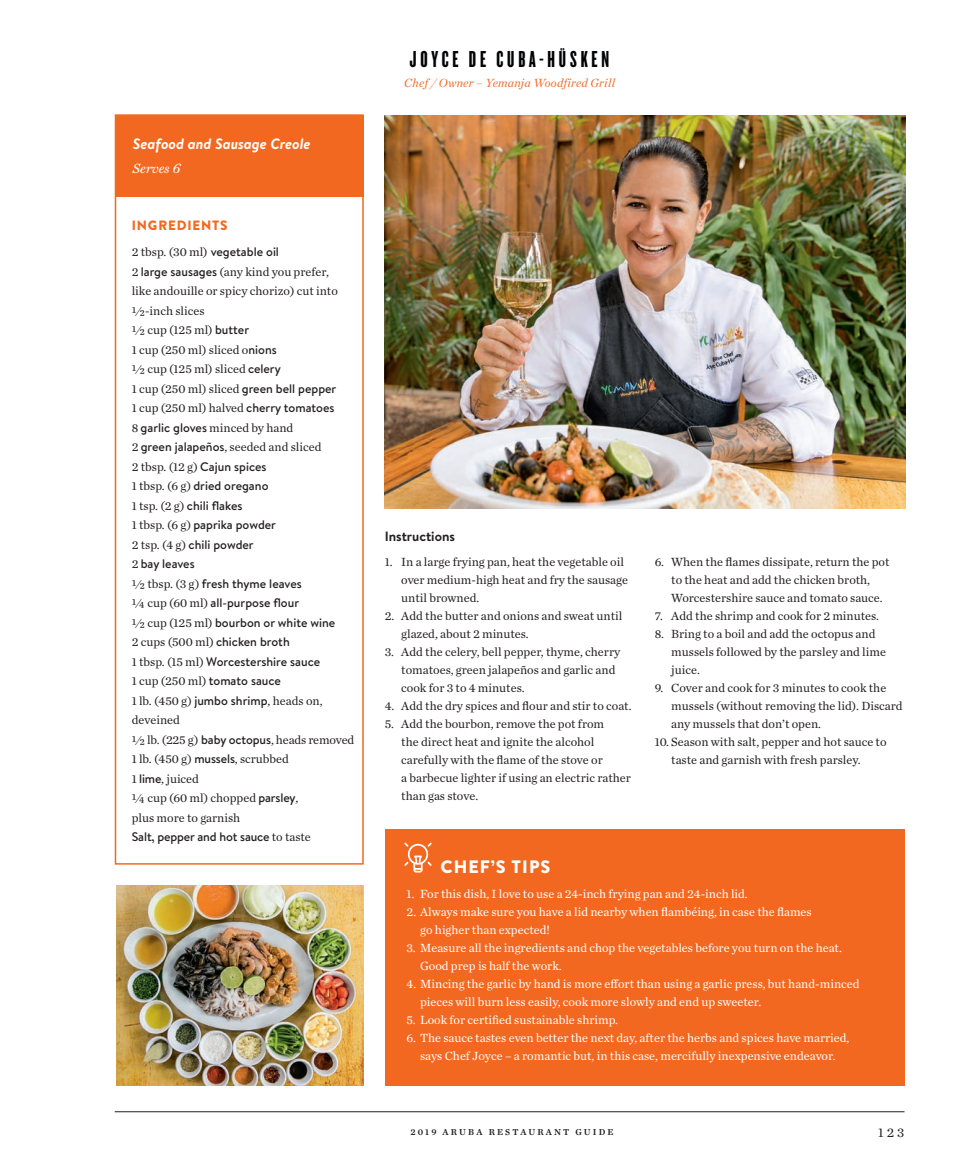
<style>
.page{position:relative;width:972px;height:1175px;background:#fff}
.page>*{position:absolute;margin:0;border:0;box-sizing:border-box;transform-origin:0 0}
.t1{font:24px "Knockout 67 Full Bantamwt";letter-spacing:.16em;color:#010203}
.t2{font:900 18px "Brandon Text";letter-spacing:.06em;color:#fff}
.t3{font:italic 700 15px "Brandon Text";color:#fff}
.t4{font:700 13.5px "Brandon Text";color:#231f20}
.t5{font:900 13.5px "Brandon Text";letter-spacing:.06em;color:#f36821}
.t6{font:italic 13.5px "Miller Text";color:#fff}
.t7{font:13.5px "Chronicle Text G1";color:#231f20}
.t8{font:12.3px/18px "Chronicle Text G1";color:#231f20}
.t9{font:12.3px/18px "Chronicle Text G1";color:#fff}
.t10{font:500 12.3px "Brandon Text";color:#231f20}
.t11{font:italic 12px "Chronicle Deck";letter-spacing:.02em;color:#f36821}
.t12{font:9px "Chronicle Text G1 Semi";letter-spacing:.24em;color:#231f20}
.s1{font-family:"Brandon Text";font-weight:500}
.s2{font-family:"Chronicle Text G1";font-weight:400}
</style>
<div class="page">
<hr style="left:115px;top:1111px;width:789px;height:1px;background:#231f20">
<div style="left:116px;top:115px;width:248px;height:81px;background:#f36821"></div>
<div style="left:115px;top:114px;width:249px;height:750px;border:2px solid #f36821"></div>
<img style="left:385px;top:116px;width:520px;height:392px">
<div style="left:385px;top:829px;width:519px;height:256px;background:#f36821"></div>
<svg style="left:404px;top:842px;width:28px;height:30px"></svg>
<img style="left:116px;top:885px;width:248px;height:200px">
<p class="t3" style="left:133px;top:133px;width:179px">Seafood and Sausage Creole</p>
<p class="t6" style="left:133px;top:161px;width:49px">Serves 6</p>
<p class="t5" style="left:132px;top:216px;width:97px">INGREDIENTS</p>
<p class="t8" style="left:132px;top:242px;width:149px">2 tbsp. (30 ml) <span class="s1">vegetable oil</span></p>
<p class="t8" style="left:132px;top:261px;width:208px;line-height:19.5px">2 <span class="s1">large sausages</span> (any kind you prefer, like andouille or spicy chorizo) cut into ½-inch slices</p>
<p class="t8" style="left:132px;top:320px;width:119px">½ cup (125 ml) <span class="s1">butter</span></p>
<p class="t8" style="left:132px;top:340px;width:147px">1 cup (250 ml) sliced o<span class="s1">nions</span></p>
<p class="t8" style="left:132px;top:359px;width:151px">½ cup (125 ml) sliced <span class="s1">celery</span></p>
<p class="t8" style="left:132px;top:379px;width:206px">1 cup (250 ml) sliced <span class="s1">green bell pepper</span></p>
<p class="t8" style="left:132px;top:398px;width:204px">1 cup (250 ml) halved <span class="s1">cherry tomatoes</span></p>
<p class="t8" style="left:132px;top:418px;width:163px">8 <span class="s1">garlic gloves</span> minced by hand</p>
<p class="t8" style="left:132px;top:437px;width:191px">2 <span class="s1">green jalapeños</span>, seeded and sliced</p>
<p class="t8" style="left:132px;top:457px;width:136px">2 tbsp. (12 g) <span class="s1">Cajun spices</span></p>
<p class="t10" style="left:132px;top:477px;width:138px"><span class="s2">1 tbsp. (6 g)</span> dried oregano</p>
<p class="t10" style="left:132px;top:497px;width:112px"><span class="s2">1 tsp. (2 g)</span> chili flakes</p>
<p class="t10" style="left:132px;top:516px;width:146px"><span class="s2">1 tbsp. (6 g)</span> paprika powder</p>
<p class="t10" style="left:132px;top:536px;width:123px"><span class="s2">2 tsp. (4 g)</span> chili powder</p>
<p class="t10" style="left:132px;top:555px;width:64px"><span class="s2">2</span> bay leaves</p>
<p class="t10" style="left:132px;top:575px;width:172px"><span class="s2">½ tbsp. (3 g)</span> fresh thyme leaves</p>
<p class="t10" style="left:132px;top:594px;width:169px"><span class="s2">¼ cup (60 ml)</span> all-purpose flour</p>
<p class="t10" style="left:132px;top:614px;width:205px"><span class="s2">½ cup (125 ml)</span> bourbon or white wine</p>
<p class="t8" style="left:132px;top:632px;width:160px">2 cups (500 ml) <span class="s1">chicken broth</span></p>
<p class="t10" style="left:132px;top:653px;width:190px"><span class="s2">1 tbsp. (15 ml)</span> Worcestershire sauce</p>
<p class="t8" style="left:132px;top:671px;width:151px">1 cup (250 ml) <span class="s1">tomato sauce</span></p>
<p class="t8" style="left:132px;top:690px;width:192px;line-height:19.5px">1 lb. (450 g) <span class="s1">jumbo shrimp</span>, heads on, deveined</p>
<p class="t8" style="left:132px;top:730px;width:224px">½ lb. (225 g) <span class="s1">baby octopus</span>, heads removed</p>
<p class="t8" style="left:132px;top:749px;width:159px">1 lb. (450 g) <span class="s1">mussels</span>, scrubbed</p>
<p class="t8" style="left:132px;top:769px;width:69px">1 <span class="s1">lime</span>, juiced</p>
<p class="t8" style="left:132px;top:788px;width:168px;line-height:19.5px">¼ cup (60 ml) chopped <span class="s1">parsley</span>, plus more to garnish</p>
<p class="t10" style="left:132px;top:828px;width:181px">Salt, pepper and hot sauce <span class="s2">to taste</span></p>
<p class="t1" style="left:410px;top:45px;width:201px">JOYCE DE CUBA-HÜSKEN</p>
<p class="t11" style="left:404px;top:74px;width:212px">Chef / Owner – Yemanja Woodfired Grill</p>
<p class="t4" style="left:385px;top:527px;width:72px">Instructions</p>
<p class="t8" style="left:401px;top:552px;width:228px;text-indent:-16px">1. In a large frying pan, heat the vegetable oil over medium-high heat and fry the sausage until browned.</p>
<p class="t8" style="left:401px;top:606px;width:223px;text-indent:-16px">2. Add the butter and onions and sweat until glazed, about 2 minutes.</p>
<p class="t8" style="left:401px;top:642px;width:221px;text-indent:-16px">3. Add the celery, bell pepper, thyme, cherry tomatoes, green jalapeños and garlic and cook for 3 to 4 minutes.</p>
<p class="t8" style="left:385px;top:696px;width:248px">4. Add the dry spices and flour and stir to coat.</p>
<p class="t8" style="left:401px;top:714px;width:231px;text-indent:-16px">5. Add the bourbon, remove the pot from<br>the direct heat and ignite the alcohol carefully with the flame of the stove or<br>a barbecue lighter if using an electric rather than gas stove.</p>
<p class="t8" style="left:671px;top:552px;width:220px;text-indent:-16px">6. When the flames dissipate, return the pot to the heat and add the chicken broth,<br>Worcestershire sauce and tomato sauce.</p>
<p class="t8" style="left:655px;top:606px;width:226px">7. Add the shrimp and cook for 2 minutes.</p>
<p class="t8" style="left:671px;top:624px;width:216px;text-indent:-16px">8. Bring to a boil and add the octopus and mussels followed by the parsley and lime juice.</p>
<p class="t8" style="left:671px;top:678px;width:233px;text-indent:-16px">9. Cover and cook for 3 minutes to cook the mussels (without removing the lid). Discard any mussels that don’t open.</p>
<p class="t8" style="left:671px;top:732px;width:217px;text-indent:-16px">10. Season with salt, pepper and hot sauce to taste and garnish with fresh parsley.</p>
<p class="t2" style="left:440px;top:854px;width:112px">CHEF’S TIPS</p>
<p class="t9" style="left:407px;top:884px;width:343px">1. For this dish, I love to use a 24-inch frying pan and 24-inch lid.</p>
<p class="t9" style="left:420px;top:902px;width:393px;text-indent:-14px">2. Always make sure you have a lid nearby when flambéing, in case the flames go higher than expected!</p>
<p class="t9" style="left:420px;top:938px;width:423px;text-indent:-14px">3. Measure all the ingredients and chop the vegetables before you turn on the heat.<br>Good prep is half the work.</p>
<p class="t9" style="left:420px;top:974px;width:441px;text-indent:-14px">4. Mincing the garlic by hand is more effort than using a garlic press, but hand-minced pieces will burn less easily, cook more slowly and end up sweeter.</p>
<p class="t9" style="left:407px;top:1010px;width:213px">5. Look for certified sustainable shrimp.</p>
<p class="t9" style="left:407px;top:1028px;width:444px;text-align:center">6. The sauce tastes even better the next day, after the herbs and spices have married, says Chef Joyce – a romantic but, in this case, mercifully inexpensive endeavor.</p>
<p class="t12" style="left:411px;top:1125px;width:205px">2019 ARUBA RESTAURANT GUIDE</p>
<p class="t7" style="left:878px;top:1122px;width:28px">123</p>
</div>
